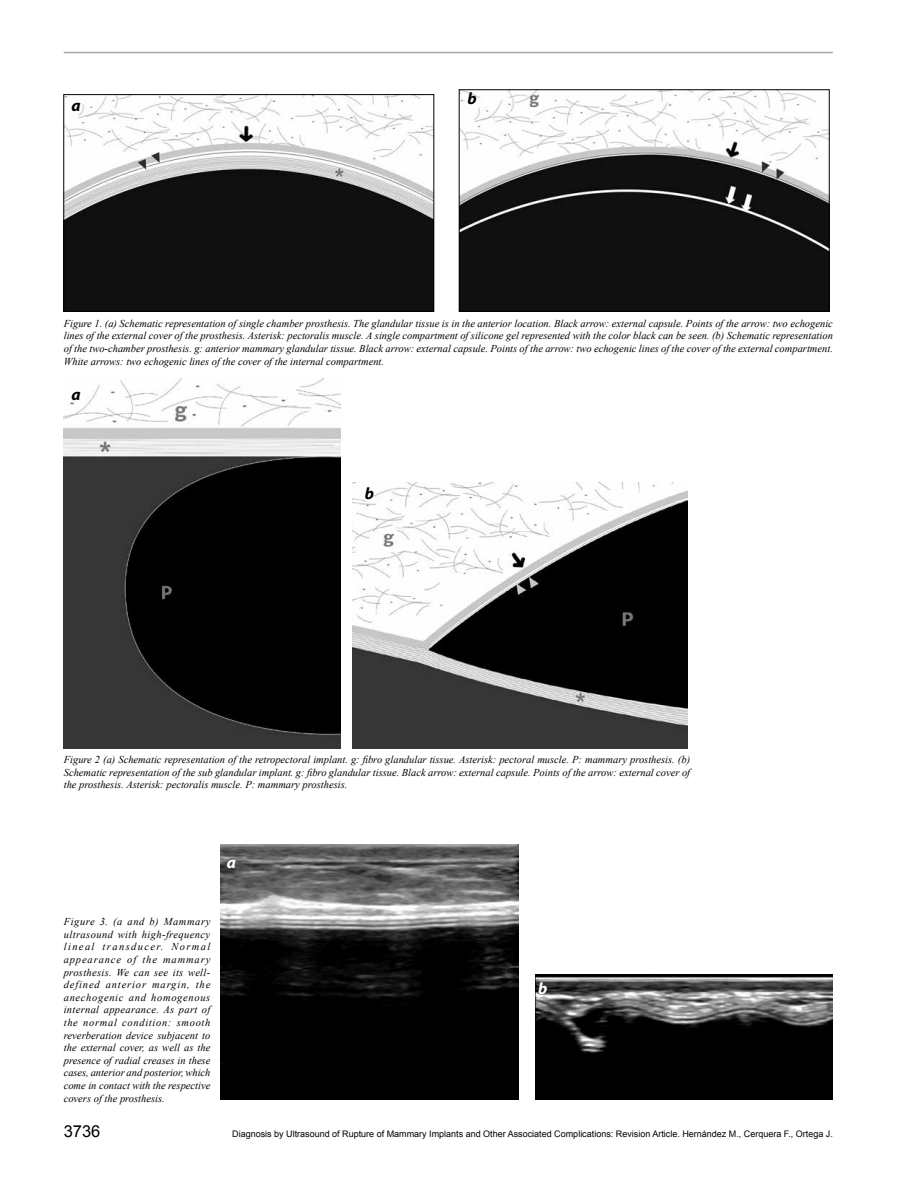
<style>
.page{position:relative;width:918px;height:1188px;background:#fff}
.page>*{position:absolute;margin:0;border:0;box-sizing:border-box;transform-origin:0 0}
.t1{font:16.5px "Arial";color:#000}
.t2{font:italic 700 16.5px "Myriad Pro";color:#000}
.t3{font:italic 700 16.5px "Myriad Pro";color:#fff}
.t4{font:italic 10.5px/12.6px "Times New Roman";color:#000;text-align:justify}
.t5{font:9px "Arial";color:#000}
</style>
<div class="page">
<hr style="left:64px;top:52px;width:769px;height:1px;background:#a7a9ac">
<img style="left:461px;top:91px;width:367px;height:219px">
<div style="left:459px;top:89px;width:371px;height:223px;border:1px solid #000"></div>
<img style="left:65px;top:96px;width:367px;height:214px">
<div style="left:63px;top:94px;width:371px;height:218px;border:1px solid #000"></div>
<img style="left:221px;top:844px;width:297px;height:256px">
<img style="left:535px;top:974px;width:298px;height:126px">
<img style="left:64px;top:378px;width:277px;height:370px">
<img style="left:353px;top:483px;width:335px;height:265px">
<h1 class="t2" style="left:71px;top:95px;width:11px">a</h1>
<h1 class="t2" style="left:467px;top:88px;width:11px">b</h1>
<p class="t4" style="left:64px;top:317px;width:771px">Figure 1. (a) Schematic representation of single chamber prosthesis. The glandular tissue is in the anterior location. Black arrow: external capsule. Points of the arrow: two echogenic lines of the external cover of the prosthesis. Asterisk: pectoralis muscle. A single compartment of silicone gel represented with the color black can be seen. (b) Schematic representation of the two-chamber prosthesis. g: anterior mammary glandular tissue. Black arrow: external capsule. Points of the arrow: two echogenic lines of the cover of the external compartment.<br>White arrows: two echogenic lines of the cover of the internal compartment.</p>
<h1 class="t2" style="left:72px;top:383px;width:11px">a</h1>
<h1 class="t2" style="left:365px;top:482px;width:11px">b</h1>
<p class="t4" style="left:64px;top:753px;width:628px">Figure 2 (a) Schematic representation of the retropectoral implant. g: fibro glandular tissue. Asterisk: pectoral muscle. P: mammary prosthesis. (b)<br>Schematic representation of the sub glandular implant. g: fibro glandular tissue. Black arrow: external capsule. Points of the arrow: external cover of the prosthesis. Asterisk: pectoralis muscle. P: mammary prosthesis.</p>
<h1 class="t3" style="left:227px;top:851px;width:11px">a</h1>
<p class="t4" style="left:64px;top:915px;width:148px">Figure 3. (a and b) Mammary ultrasound with high-frequency lineal transducer. Normal appearance of the mammary prosthesis. We can see its well&shy;defined anterior margin, the anechogenic and homogenous internal appearance. As part of the normal condition: smooth reverberation device subjacent to the external cover, as well as the presence of radial creases in these cases, anterior and posterior, which come in contact with the respective covers of the prosthesis.</p>
<h1 class="t3" style="left:538px;top:977px;width:11px">b</h1>
<h1 class="t1" style="left:64px;top:1120px;width:38px">3736</h1>
<p class="t5" style="left:232px;top:1128px;width:602px">Diagnosis by Ultrasound of Rupture of Mammary Implants and Other Associated Complications: Revision Article. Hernández M., Cerquera F., Ortega J.</p>
</div>
